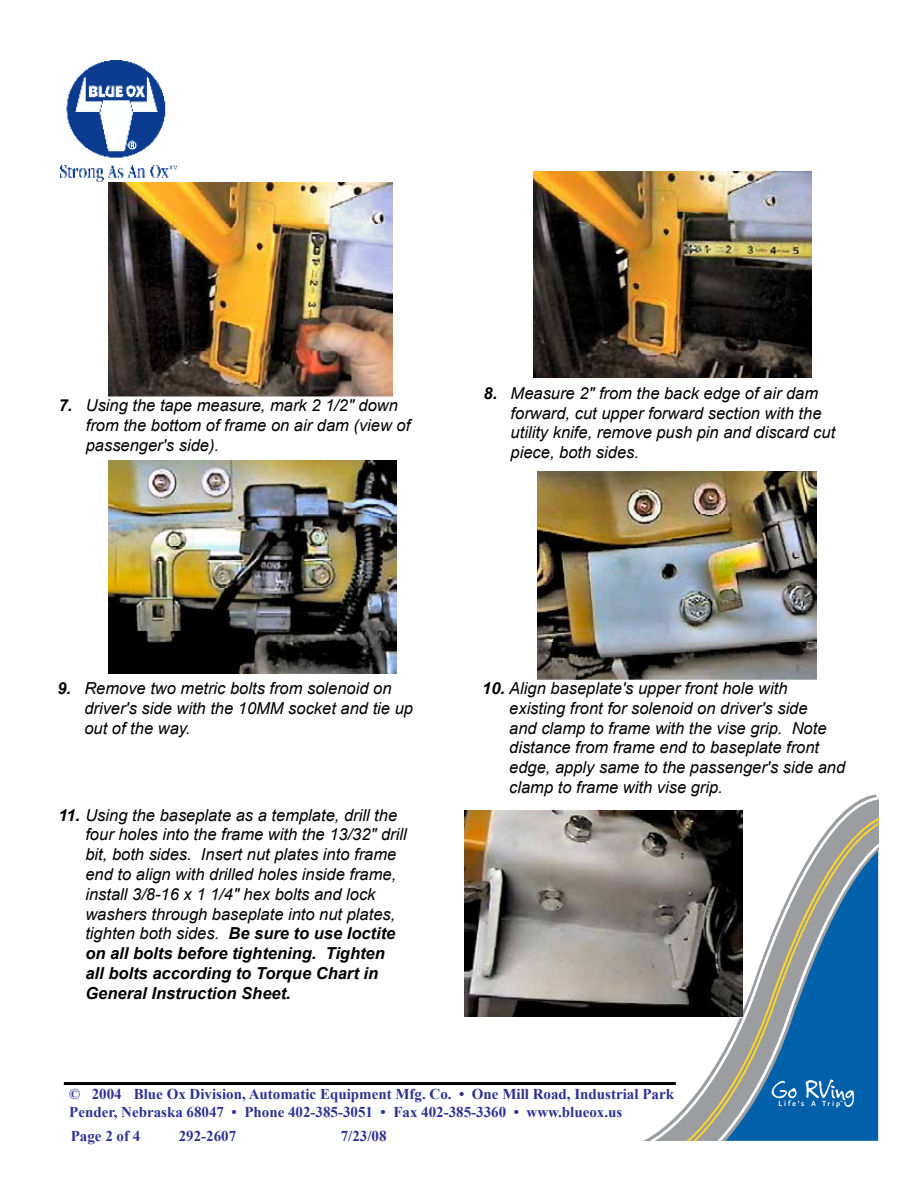
<style>
.page{position:relative;width:918px;height:1188px;background:#fff}
.page>*{position:absolute;margin:0;border:0;box-sizing:border-box;transform-origin:0 0}
.t1{font:italic 16.5px/19.8px "Arial";color:#000}
.t2{font:700 15px/24px "Times New Roman";color:#2e3192}
.t3{font:700 1.65px "Helvetica";color:#fff}
.s1{font-weight:700}
</style>
<div class="page">
<svg style="left:742px;top:795px;width:136px;height:21px"></svg>
<svg style="left:643px;top:816px;width:235px;height:325px"></svg>
<svg style="left:771px;top:1079px;width:83px;height:29px;background:#3380bb"></svg>
<img style="left:61px;top:60px;width:116px;height:122px">
<hr style="left:64px;top:1082px;width:612px;height:3px;background:#000">
<img style="left:108px;top:182px;width:285px;height:215px">
<img style="left:533px;top:171px;width:279px;height:207px">
<img style="left:537px;top:472px;width:280px;height:208px">
<img style="left:108px;top:461px;width:288px;height:213px">
<img style="left:464px;top:810px;width:278px;height:208px">
<p class="t1" style="left:86px;top:396px;width:326px;text-indent:-27px"><span class="s1">7.</span> Using the tape measure, mark 2 1/2" down from the bottom of frame on air dam (view of passenger's side).</p>
<p class="t1" style="left:511px;top:383px;width:326px;text-indent:-27px"><span class="s1">8.</span> Measure 2" from the back edge of air dam forward, cut upper forward section with the utility knife, remove push pin and discard cut piece, both sides.</p>
<p class="t1" style="left:84px;top:679px;width:330px;text-indent:-27px"><span class="s1">9.</span> Remove two metric bolts from solenoid on driver's side with the 10MM socket and tie up out of the way.</p>
<p class="t1" style="left:509px;top:679px;width:338px;text-indent:-27px"><span class="s1">10.</span> Align baseplate's upper front hole with existing front for solenoid on driver's side<br>and clamp to frame with the vise grip. Note distance from frame end to baseplate front edge, apply same to the passenger's side and clamp to frame with vise grip.</p>
<p class="t1" style="left:85px;top:805px;width:323px;text-indent:-27px"><span class="s1">11.</span> Using the baseplate as a template, drill the four holes into the frame with the 13/32" drill bit, both sides. Insert nut plates into frame end to align with drilled holes inside frame, install 3/8-16 x 1 1/4" hex bolts and lock washers through baseplate into nut plates, tighten both sides. <span class="s1">Be sure to use loctite on all bolts before tightening. Tighten all bolts according to Torque Chart in General Instruction Sheet.</span></p>
<p class="t2" style="left:69px;top:1082px;width:606px">© 2004 Blue Ox Division, Automatic Equipment Mfg. Co. • One Mill Road, Industrial Park</p>
<p class="t3" style="left:840px;top:1100px;width:4px">TM</p>
<p class="t2" style="left:69px;top:1100px;width:555px">Pender, Nebraska 68047 • Phone 402-385-3051 • Fax 402-385-3360 • www.blueox.us<br>Page 2 of 4</p>
<p class="t2" style="left:179px;top:1124px;width:59px">292-2607</p>
<p class="t2" style="left:341px;top:1124px;width:47px">7/23/08</p>
</div>
